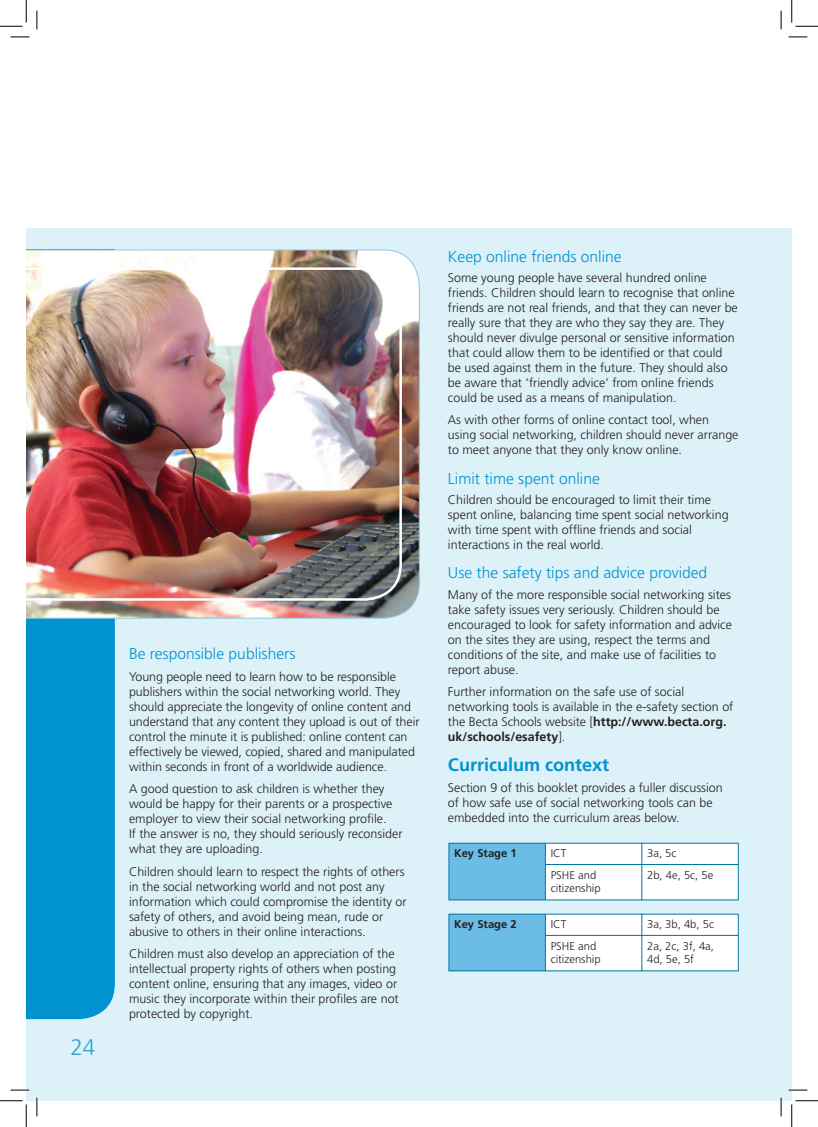
<style>
.page{position:relative;width:818px;height:1127px;background:#fff}
.page>*{position:absolute;margin:0;border:0;box-sizing:border-box;transform-origin:0 0}
.t1{font:300 22.5px "Frutiger";color:#36a3c8}
.t2{font:700 18.12px "Frutiger";letter-spacing:-.005em;color:#0093d0}
.t3{font:300 15.62px "Frutiger";color:#0093d0}
.t4{font:300 12.5px/15px "Frutiger";color:#231f20}
.t5{font:300 11.25px/13.1px "Frutiger";color:#231f20}
.t6{font:700 11.25px "Frutiger";color:#231f20}
.s1{font-weight:700}
</style>
<div class="page">
<div style="left:26px;top:228px;width:755px;height:872px;background:#ddf1f9"></div>
<div style="left:781px;top:228px;width:11px;height:872px;background:#ddf1f9"></div>
<div style="left:26px;top:618px;width:89px;height:400px;background:#0093d0"></div>
<div style="left:449px;top:843px;width:96px;height:56px;background:#6bbde5"></div>
<hr style="left:449px;top:842px;width:96px;height:1px;background:#00779e">
<svg style="left:449px;top:843px;width:1px;height:21px"></svg>
<hr style="left:545px;top:842px;width:97px;height:1px;background:#00779e">
<hr style="left:642px;top:842px;width:96px;height:1px;background:#00779e">
<div style="left:545px;top:843px;width:194px;height:56px;background:#fff"></div>
<hr style="left:449px;top:864px;width:1px;height:35px;background:#00779e">
<hr style="left:545px;top:864px;width:97px;height:1px;background:#00779e">
<hr style="left:545px;top:864px;width:1px;height:35px;background:#00779e">
<hr style="left:642px;top:864px;width:96px;height:1px;background:#00779e">
<hr style="left:641px;top:864px;width:1px;height:35px;background:#00779e">
<hr style="left:738px;top:864px;width:1px;height:35px;background:#00779e">
<hr style="left:449px;top:899px;width:193px;height:1px;background:#00779e">
<hr style="left:642px;top:899px;width:96px;height:1px;background:#00779e">
<div style="left:449px;top:913px;width:96px;height:57px;background:#6bbde5"></div>
<hr style="left:449px;top:913px;width:96px;height:1px;background:#00779e">
<svg style="left:449px;top:914px;width:1px;height:21px"></svg>
<svg style="left:545px;top:913px;width:194px;height:57px;background:#f3f8fa"></svg>
<hr style="left:449px;top:935px;width:1px;height:35px;background:#00779e">
<hr style="left:545px;top:934px;width:97px;height:1px;background:#00779e">
<hr style="left:545px;top:935px;width:1px;height:35px;background:#00779e">
<hr style="left:642px;top:934px;width:96px;height:1px;background:#00779e">
<hr style="left:641px;top:935px;width:1px;height:35px;background:#00779e">
<hr style="left:738px;top:935px;width:1px;height:35px;background:#00779e">
<hr style="left:449px;top:970px;width:193px;height:1px;background:#00779e">
<hr style="left:642px;top:970px;width:96px;height:1px;background:#00779e">
<img style="left:26px;top:249px;width:394px;height:369px">
<img style="left:26px;top:267px;width:376px;height:333px">
<svg style="left:11px;top:36px;width:18px;height:2px"></svg>
<svg style="left:788px;top:36px;width:19px;height:2px"></svg>
<svg style="left:11px;top:1089px;width:18px;height:1px"></svg>
<svg style="left:788px;top:1089px;width:19px;height:1px"></svg>
<svg style="left:36px;top:11px;width:2px;height:18px"></svg>
<svg style="left:36px;top:1097px;width:2px;height:18px"></svg>
<svg style="left:780px;top:11px;width:2px;height:18px"></svg>
<svg style="left:780px;top:1097px;width:2px;height:18px"></svg>
<svg style="left:0;top:0;width:27px;height:27px"></svg>
<svg style="left:0;top:1100px;width:27px;height:26px"></svg>
<svg style="left:791px;top:0;width:27px;height:27px"></svg>
<svg style="left:791px;top:1100px;width:27px;height:26px"></svg>
<h1 class="t1" style="left:70px;top:1037px;width:27px">24</h1>
<p class="t3" style="left:129px;top:647px;width:168px">Be responsible publishers</p>
<p class="t4" style="left:129px;top:670px;width:292px">Young people need to learn how to be responsible publishers within the social networking world. They should appreciate the longevity of online content and understand that any content they upload is out of their control the minute it is published: online content can effectively be viewed, copied, shared and manipulated within seconds in front of a worldwide audience.</p>
<p class="t4" style="left:129px;top:782px;width:275px">A good question to ask children is whether they would be happy for their parents or a prospective employer to view their social networking profile.<br>If the answer is no, they should seriously reconsider what they are uploading.</p>
<p class="t4" style="left:129px;top:864px;width:279px">Children should learn to respect the rights of others in the social networking world and not post any information which could compromise the identity or safety of others, and avoid being mean, rude or abusive to others in their online interactions.</p>
<p class="t4" style="left:129px;top:946px;width:271px">Children must also develop an appreciation of the intellectual property rights of others when posting content online, ensuring that any images, video or music they incorporate within their profiles are not protected by copyright.</p>
<p class="t3" style="left:448px;top:250px;width:175px">Keep online friends online</p>
<p class="t4" style="left:448px;top:271px;width:291px">Some young people have several hundred online friends. Children should learn to recognise that online friends are not real friends, and that they can never be really sure that they are who they say they are. They should never divulge personal or sensitive information that could allow them to be identified or that could be used against them in the future. They should also be aware that ‘friendly advice’ from online friends could be used as a means of manipulation.</p>
<p class="t4" style="left:448px;top:413px;width:292px">As with other forms of online contact tool, when using social networking, children should never arrange to meet anyone that they only know online.</p>
<p class="t3" style="left:448px;top:472px;width:153px">Limit time spent online</p>
<p class="t4" style="left:448px;top:493px;width:282px">Children should be encouraged to limit their time spent online, balancing time spent social networking with time spent with offline friends and social interactions in the real world.</p>
<p class="t3" style="left:448px;top:566px;width:261px">Use the safety tips and advice provided</p>
<p class="t4" style="left:448px;top:587px;width:286px">Many of the more responsible social networking sites take safety issues very seriously. Children should be encouraged to look for safety information and advice on the sites they are using, respect the terms and conditions of the site, and make use of facilities to report abuse.</p>
<p class="t4" style="left:448px;top:684px;width:287px">Further information on the safe use of social networking tools is available in the e-safety section of the Becta Schools website [<span class="s1">http://www.becta.org. uk/schools/esafety</span>].</p>
<h2 class="t2" style="left:448px;top:757px;width:163px">Curriculum context</h2>
<p class="t4" style="left:448px;top:780px;width:276px">Section 9 of this booklet provides a fuller discussion of how safe use of social networking tools can be embedded into the curriculum areas below.</p>
<p class="t6" style="left:454px;top:848px;width:64px">Key Stage 1</p>
<p class="t5" style="left:551px;top:847px;width:17px">ICT</p>
<p class="t5" style="left:647px;top:847px;width:31px">3a, 5c</p>
<p class="t5" style="left:551px;top:868px;width:51px">PSHE and citizenship</p>
<p class="t5" style="left:647px;top:868px;width:68px">2b, 4e, 5c, 5e</p>
<p class="t6" style="left:454px;top:919px;width:64px">Key Stage 2</p>
<p class="t5" style="left:551px;top:918px;width:17px">ICT</p>
<p class="t5" style="left:647px;top:918px;width:68px">3a, 3b, 4b, 5c</p>
<p class="t5" style="left:551px;top:939px;width:51px">PSHE and citizenship</p>
<p class="t5" style="left:647px;top:939px;width:68px">2a, 2c, 3f, 4a,<br>4d, 5e, 5f</p>
</div>
